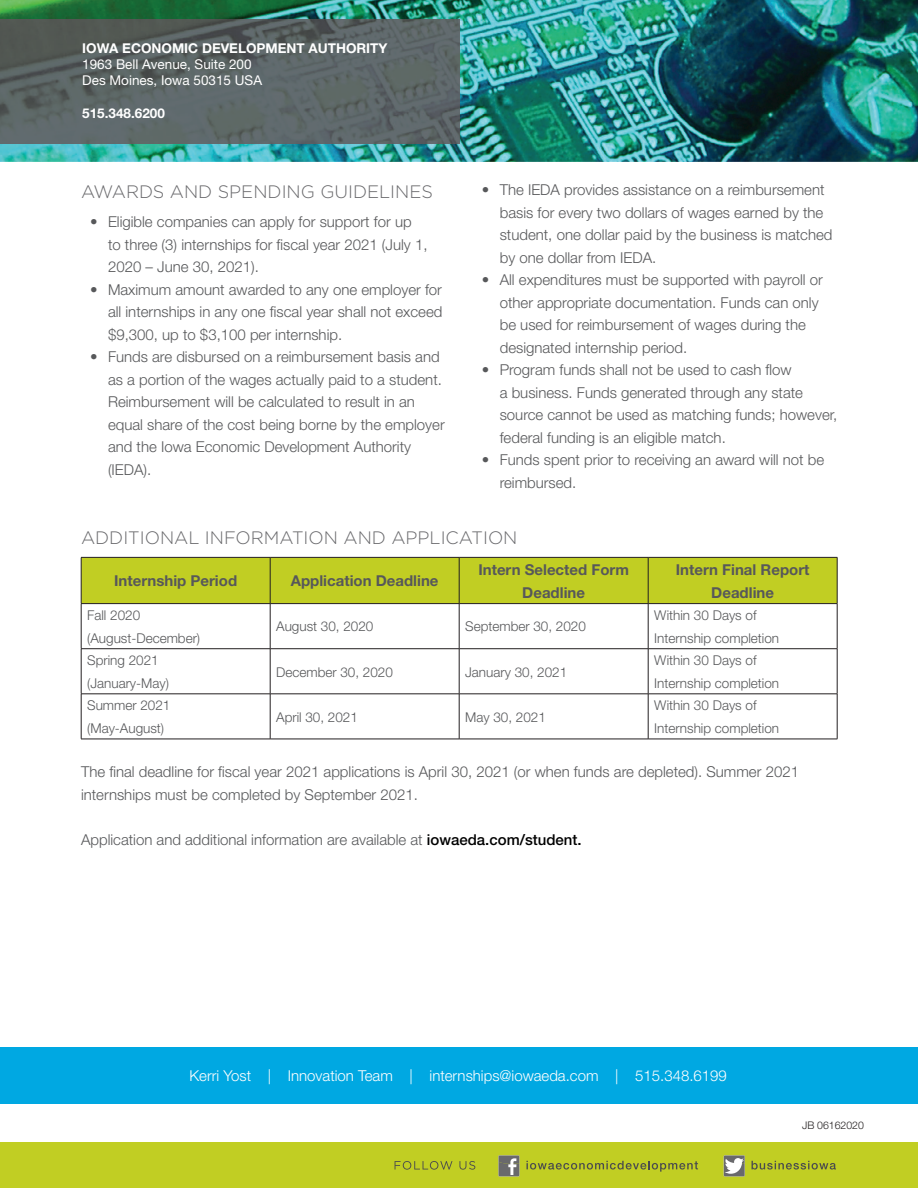
<style>
.page{position:relative;width:918px;height:1188px;background:#fff}
.page>*{position:absolute;margin:0;border:0;box-sizing:border-box;transform-origin:0 0}
.heading{font:300 18px "Gotham";color:#69696c}
.t1{font:300 15px/22.5px "Helvetica Neue";color:#57585a}
.t2{font:700 15px/22.5px "Helvetica Neue";color:#57585a;text-align:center}
.t3{font:300 15px "Helvetica Neue";color:#fff}
.t4{font:300 13.5px "Helvetica Neue";color:#57585a}
.t5{font:13.5px/16.2px "Helvetica Neue";color:#fff}
.t6{font:700 13.5px "Helvetica Neue";color:#fff}
.t7{font:300 10.5px "Helvetica Neue";color:#231f20}
.s1{font-weight:700}
.s2{font-weight:500;color:#000}
</style>
<div class="page">
<img style="left:0;top:0;width:918px;height:162px">
<img style="left:0;top:19px;width:460px;height:125px">
<div style="left:0;top:1143px;width:918px;height:45px;background:#c1ce23"></div>
<svg style="left:395px;top:1161px;width:57px;height:9px"></svg>
<svg style="left:459px;top:1161px;width:16px;height:9px"></svg>
<svg style="left:527px;top:1161px;width:171px;height:11px"></svg>
<svg style="left:752px;top:1161px;width:84px;height:9px"></svg>
<svg style="left:724px;top:1155px;width:21px;height:22px"></svg>
<svg style="left:498px;top:1155px;width:22px;height:22px"></svg>
<div style="left:82px;top:558px;width:755px;height:45px;background:#c1ce23"></div>
<hr style="left:81px;top:557px;width:189px;height:1px;background:#231f20">
<hr style="left:81px;top:558px;width:1px;height:45px;background:#231f20">
<hr style="left:270px;top:557px;width:189px;height:1px;background:#231f20">
<hr style="left:270px;top:558px;width:1px;height:45px;background:#231f20">
<hr style="left:459px;top:557px;width:189px;height:1px;background:#231f20">
<hr style="left:459px;top:558px;width:1px;height:45px;background:#231f20">
<hr style="left:648px;top:557px;width:189px;height:1px;background:#231f20">
<hr style="left:648px;top:558px;width:1px;height:45px;background:#231f20">
<hr style="left:837px;top:558px;width:1px;height:45px;background:#231f20">
<hr style="left:270px;top:604px;width:1px;height:45px;background:#231f20">
<hr style="left:81px;top:649px;width:1px;height:45px;background:#231f20">
<hr style="left:270px;top:649px;width:1px;height:45px;background:#231f20">
<hr style="left:459px;top:649px;width:1px;height:45px;background:#231f20">
<hr style="left:648px;top:649px;width:1px;height:45px;background:#231f20">
<hr style="left:837px;top:649px;width:1px;height:45px;background:#231f20">
<hr style="left:81px;top:694px;width:189px;height:1px;background:#231f20">
<hr style="left:81px;top:694px;width:1px;height:45px;background:#231f20">
<hr style="left:270px;top:694px;width:189px;height:1px;background:#231f20">
<hr style="left:270px;top:694px;width:1px;height:45px;background:#231f20">
<hr style="left:459px;top:694px;width:189px;height:1px;background:#231f20">
<hr style="left:459px;top:694px;width:1px;height:45px;background:#231f20">
<hr style="left:648px;top:694px;width:189px;height:1px;background:#231f20">
<hr style="left:648px;top:694px;width:1px;height:45px;background:#231f20">
<hr style="left:837px;top:694px;width:1px;height:45px;background:#231f20">
<hr style="left:81px;top:739px;width:189px;height:1px;background:#231f20">
<hr style="left:270px;top:739px;width:189px;height:1px;background:#231f20">
<hr style="left:459px;top:739px;width:189px;height:1px;background:#231f20">
<hr style="left:648px;top:739px;width:189px;height:1px;background:#231f20">
<hr style="left:81px;top:603px;width:189px;height:1px;background:#231f20">
<hr style="left:81px;top:604px;width:1px;height:45px;background:#231f20">
<hr style="left:270px;top:603px;width:189px;height:1px;background:#231f20">
<hr style="left:648px;top:603px;width:189px;height:1px;background:#231f20">
<hr style="left:837px;top:604px;width:1px;height:45px;background:#231f20">
<hr style="left:81px;top:648px;width:189px;height:1px;background:#231f20">
<hr style="left:270px;top:648px;width:189px;height:1px;background:#231f20">
<hr style="left:648px;top:648px;width:189px;height:1px;background:#231f20">
<hr style="left:459px;top:603px;width:189px;height:1px;background:#231f20">
<hr style="left:459px;top:604px;width:1px;height:45px;background:#231f20">
<hr style="left:648px;top:604px;width:1px;height:45px;background:#231f20">
<hr style="left:459px;top:648px;width:189px;height:1px;background:#231f20">
<div style="left:0;top:1047px;width:918px;height:57px;background:#00a8e2"></div>
<p class="t5" style="left:82px;top:40px;width:307px"><span class="s1">IOWA ECONOMIC DEVELOPMENT AUTHORITY<br></span>1963 Bell Avenue, Suite 200<br>Des Moines, Iowa 50315 USA</p>
<p class="t6" style="left:82px;top:104px;width:84px">515.348.6200</p>
<p class="heading" style="left:81px;top:180px;width:353px">AWARDS AND SPENDING GUIDELINES</p>
<p class="t1" style="left:108px;top:210px;width:321px;text-indent:-18px">• Eligible companies can apply for support for up to three (3) internships for fiscal year 2021 (July 1,<br>2020 – June 30, 2021).</p>
<p class="t1" style="left:108px;top:278px;width:336px;text-align:justify;text-indent:-18px">• Maximum amount awarded to any one employer for all internships in any one fiscal year shall not exceed $9,300, up to $3,100 per internship.</p>
<p class="t1" style="left:108px;top:345px;width:338px;text-indent:-18px">• Funds are disbursed on a reimbursement basis and as a portion of the wages actually paid to a student.<br>Reimbursement will be calculated to result in an equal share of the cost being borne by the employer and the Iowa Economic Development Authority (IEDA).</p>
<p class="t1" style="left:500px;top:178px;width:334px;text-indent:-18px">• The IEDA provides assistance on a reimbursement basis for every two dollars of wages earned by the student, one dollar paid by the business is matched by one dollar from IEDA.</p>
<p class="t1" style="left:500px;top:268px;width:325px;text-indent:-18px">• All expenditures must be supported with payroll or other appropriate documentation. Funds can only be used for reimbursement of wages during the designated internship period.</p>
<p class="t1" style="left:500px;top:358px;width:339px;text-indent:-18px">• Program funds shall not be used to cash flow<br>a business. Funds generated through any state source cannot be used as matching funds; however, federal funding is an eligible match.</p>
<p class="t1" style="left:500px;top:448px;width:326px;text-indent:-18px">• Funds spent prior to receiving an award will not be reimbursed.</p>
<p class="heading" style="left:81px;top:527px;width:438px">ADDITIONAL INFORMATION AND APPLICATION</p>
<p class="t2" style="left:114px;top:569px;width:125px">Internship Period</p>
<p class="t2" style="left:291px;top:569px;width:149px">Application Deadline</p>
<p class="t2" style="left:478px;top:558px;width:152px">Intern Selected Form<br>Deadline</p>
<p class="t2" style="left:676px;top:558px;width:135px">Intern Final Report<br>Deadline</p>
<p class="t4" style="left:87px;top:607px;width:55px">Fall 2020</p>
<p class="t4" style="left:87px;top:630px;width:115px">(August-December)</p>
<p class="t4" style="left:654px;top:607px;width:104px">Within 30 Days of</p>
<p class="t4" style="left:654px;top:630px;width:126px">Internship completion</p>
<p class="t4" style="left:276px;top:618px;width:99px">August 30, 2020</p>
<p class="t4" style="left:465px;top:618px;width:122px">September 30, 2020</p>
<p class="t4" style="left:87px;top:652px;width:73px">Spring 2021</p>
<p class="t4" style="left:87px;top:675px;width:83px">(January-May)</p>
<p class="t4" style="left:276px;top:664px;width:118px">December 30, 2020</p>
<p class="t4" style="left:465px;top:664px;width:104px">January 30, 2021</p>
<p class="t4" style="left:654px;top:652px;width:104px">Within 30 Days of</p>
<p class="t4" style="left:654px;top:675px;width:126px">Internship completion</p>
<p class="t4" style="left:87px;top:697px;width:85px">Summer 2021</p>
<p class="t4" style="left:87px;top:720px;width:79px">(May-August)</p>
<p class="t4" style="left:654px;top:697px;width:104px">Within 30 Days of</p>
<p class="t4" style="left:654px;top:720px;width:126px">Internship completion</p>
<p class="t1" style="left:81px;top:760px;width:720px">The final deadline for fiscal year 2021 applications is April 30, 2021 (or when funds are depleted). Summer 2021 internships must be completed by September 2021.</p>
<p class="t1" style="left:81px;top:828px;width:502px">Application and additional information are available at <span class="s2">iowaeda.com/student.</span></p>
<p class="t4" style="left:276px;top:709px;width:83px">April 30, 2021</p>
<p class="t4" style="left:465px;top:709px;width:82px">May 30, 2021</p>
<p class="t3" style="left:190px;top:1066px;width:539px">Kerri Yost | Innovation Team | internships@iowaeda.com | 515.348.6199</p>
<p class="t7" style="left:802px;top:1119px;width:63px">JB 06162020</p>
</div>
